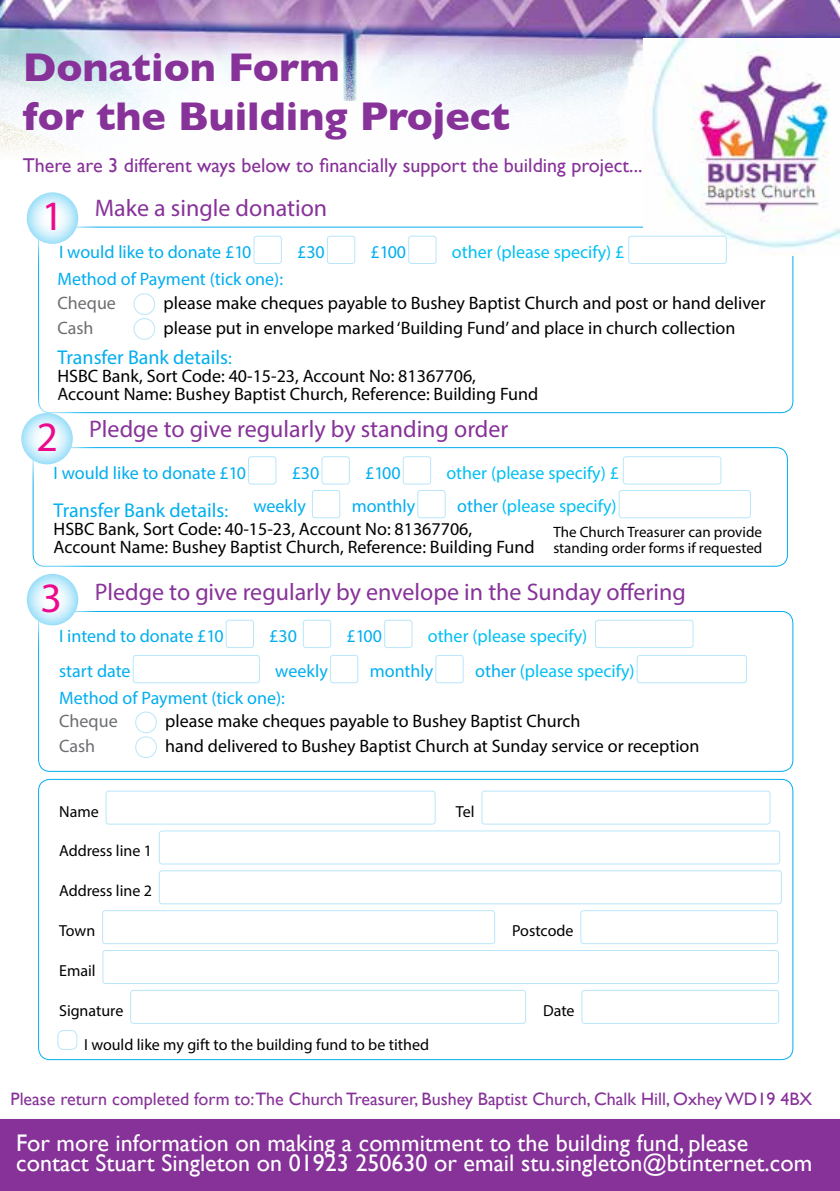
<style>
.page{position:relative;width:840px;height:1191px;background:#fff}
.page>*{position:absolute;margin:0;border:0;box-sizing:border-box;transform-origin:0 0}
.t1{font:42px "Myriad Pro";color:#ec098d}
.t2{font:700 40.8px/49px "Gill Sans";color:#873299}
.t3{font:24px/20px "Gill Sans";color:#fff}
.t4{font:24px "Myriad Pro";color:#873299}
.t5{font:20px "Gill Sans";color:#873299}
.t6{font:20px "Myriad Pro";color:#00aeef}
.t7{font:18px/18px "Myriad Pro";color:#000}
.t8{font:18px "Myriad Pro";color:#00aeef}
.t9{font:18px "Myriad Pro";color:#00c0f3}
.t10{font:18px "Gill Sans";color:#873299}
.t11{font:18px "Myriad Pro";color:#6d6e71}
.t12{font:16px "Myriad Pro";color:#000}
.t13{font:15px/16px "Myriad Pro";color:#000}
.s1{font-size:18px}
.s2{color:#00aeef}
</style>
<div class="page">
<img style="left:0;top:0;width:839px;height:155px">
<div style="left:0;top:1119px;width:839px;height:72px;background:#873299"></div>
<div style="left:38px;top:227px;width:754px;height:186px;border:1px solid #00aeef;border-radius:11px"></div>
<div style="left:33px;top:447px;width:754px;height:119px;border:1px solid #00aeef;border-radius:11px"></div>
<div style="left:38px;top:611px;width:754px;height:160px;border:1px solid #00aeef;border-radius:11px"></div>
<div style="left:312px;top:490px;width:28px;height:28px;border:1px solid #b9e6fa;border-radius:3px"></div>
<div style="left:417px;top:490px;width:28px;height:28px;border:1px solid #b9e6fa;border-radius:3px"></div>
<div style="left:618px;top:490px;width:132px;height:28px;border:1px solid #b9e6fa;border-radius:3px"></div>
<div style="left:133px;top:655px;width:127px;height:28px;border:1px solid #b9e6fa;border-radius:3px"></div>
<div style="left:330px;top:655px;width:28px;height:28px;border:1px solid #b9e6fa;border-radius:3px"></div>
<div style="left:435px;top:655px;width:28px;height:28px;border:1px solid #b9e6fa;border-radius:3px"></div>
<div style="left:636px;top:655px;width:110px;height:28px;border:1px solid #b9e6fa;border-radius:3px"></div>
<img style="left:643px;top:38px;width:196px;height:218px">
<div style="left:135px;top:711px;width:22px;height:22px;border:1px solid #b9e6fa;border-radius:50%"></div>
<div style="left:135px;top:736px;width:22px;height:22px;border:1px solid #b9e6fa;border-radius:50%"></div>
<div style="left:133px;top:293px;width:22px;height:22px;border:1px solid #b9e6fa;border-radius:50%"></div>
<div style="left:133px;top:318px;width:22px;height:22px;border:1px solid #b9e6fa;border-radius:50%"></div>
<div style="left:105px;top:790px;width:330px;height:34px;border:1px solid #b9e6fa;border-radius:3px"></div>
<div style="left:481px;top:790px;width:289px;height:34px;border:1px solid #b9e6fa;border-radius:3px"></div>
<div style="left:159px;top:830px;width:620px;height:34px;border:1px solid #b9e6fa;border-radius:3px"></div>
<div style="left:159px;top:870px;width:622px;height:34px;border:1px solid #b9e6fa;border-radius:3px"></div>
<div style="left:102px;top:910px;width:393px;height:34px;border:1px solid #b9e6fa;border-radius:3px"></div>
<div style="left:580px;top:910px;width:197px;height:34px;border:1px solid #b9e6fa;border-radius:3px"></div>
<div style="left:102px;top:950px;width:676px;height:34px;border:1px solid #b9e6fa;border-radius:3px"></div>
<div style="left:130px;top:989px;width:395px;height:35px;border:1px solid #b9e6fa;border-radius:3px"></div>
<div style="left:581px;top:989px;width:197px;height:35px;border:1px solid #b9e6fa;border-radius:3px"></div>
<div style="left:0;top:166px;width:104px;height:104px;background:#fff"></div>
<div style="left:25px;top:190px;width:54px;height:54px;background:#00aeef;opacity:.75"></div>
<div style="left:0;top:386px;width:99px;height:104px;background:#fff"></div>
<div style="left:19px;top:411px;width:54px;height:54px;background:#00aeef;opacity:.75"></div>
<div style="left:0;top:547px;width:104px;height:104px;background:#fff"></div>
<div style="left:25px;top:572px;width:54px;height:54px;background:#00aeef;opacity:.75"></div>
<div style="left:57px;top:1030px;width:20px;height:20px;border:1px solid #b9e6fa;border-radius:6px"></div>
<div style="left:253px;top:236px;width:29px;height:28px;border:1px solid #b9e6fa;border-radius:3px"></div>
<div style="left:327px;top:236px;width:28px;height:28px;border:1px solid #b9e6fa;border-radius:3px"></div>
<div style="left:408px;top:236px;width:28px;height:28px;border:1px solid #b9e6fa;border-radius:3px"></div>
<div style="left:628px;top:236px;width:98px;height:27px;background:#fff;border-radius:3px"></div>
<div style="left:628px;top:236px;width:98px;height:28px;border:1px solid #b9e6fa;border-radius:3px"></div>
<div style="left:248px;top:456px;width:28px;height:28px;border:1px solid #b9e6fa;border-radius:3px"></div>
<div style="left:321px;top:456px;width:28px;height:28px;border:1px solid #b9e6fa;border-radius:3px"></div>
<div style="left:402px;top:456px;width:29px;height:28px;border:1px solid #b9e6fa;border-radius:3px"></div>
<div style="left:622px;top:456px;width:99px;height:28px;border:1px solid #b9e6fa;border-radius:3px"></div>
<div style="left:225px;top:619px;width:29px;height:29px;border:1px solid #b9e6fa;border-radius:3px"></div>
<div style="left:303px;top:619px;width:28px;height:29px;border:1px solid #b9e6fa;border-radius:3px"></div>
<div style="left:384px;top:619px;width:28px;height:29px;border:1px solid #b9e6fa;border-radius:3px"></div>
<div style="left:594px;top:619px;width:99px;height:29px;border:1px solid #b9e6fa;border-radius:3px"></div>
<h2 class="t2" style="left:23px;top:41px;width:488px">Donation Form<br>for the Building Project</h2>
<p class="t5" style="left:23px;top:154px;width:625px">There are 3 different ways below to financially support the building project....</p>
<h1 class="t1" style="left:42px;top:190px;width:23px">1</h1>
<h3 class="t4" style="left:95px;top:193px;width:234px">Make a single donation</h3>
<p class="t8" style="left:59px;top:241px;width:194px">I would like to donate £10</p>
<p class="t8" style="left:297px;top:241px;width:29px">£30</p>
<p class="t8" style="left:370px;top:241px;width:37px">£100</p>
<p class="t9" style="left:451px;top:241px;width:174px">other (please specify) £</p>
<p class="t8" style="left:57px;top:268px;width:227px">Method of Payment (tick one):</p>
<p class="t11" style="left:57px;top:292px;width:60px">Cheque</p>
<p class="t7" style="left:163px;top:294px;width:603px">please make cheques payable to Bushey Baptist Church and post or hand deliver</p>
<p class="t11" style="left:57px;top:317px;width:38px">Cash</p>
<p class="t7" style="left:163px;top:318px;width:573px">please put in envelope marked ‘Building Fund’ and place in church collection</p>
<p class="t6" style="left:57px;top:344px;width:176px">Transfer Bank details<span class="s1">:</span></p>
<p class="t7" style="left:57px;top:366px;width:482px">HSBC Bank, Sort Code: 40-15-23, Account No: 81367706,<br>Account Name: Bushey Baptist Church, Reference: Building Fund</p>
<h1 class="t1" style="left:36px;top:411px;width:23px">2</h1>
<h3 class="t4" style="left:89px;top:414px;width:420px">Pledge to give regularly by standing order</h3>
<p class="t8" style="left:54px;top:461px;width:194px">I would like to donate £10</p>
<p class="t8" style="left:291px;top:461px;width:29px">£30</p>
<p class="t8" style="left:365px;top:461px;width:37px">£100</p>
<p class="t9" style="left:446px;top:461px;width:174px">other (please specify) £</p>
<p class="t8" style="left:253px;top:495px;width:54px">weekly</p>
<p class="t8" style="left:351px;top:495px;width:65px">monthly</p>
<p class="t9" style="left:457px;top:495px;width:161px"><span class="s2">other</span> (please specify)</p>
<p class="t6" style="left:54px;top:497px;width:176px">Transfer Bank details<span class="s1">:</span></p>
<p class="t7" style="left:54px;top:519px;width:482px">HSBC Bank, Sort Code: 40-15-23, Account No: 81367706,<br>Account Name: Bushey Baptist Church, Reference: Building Fund</p>
<p class="t13" style="left:553px;top:523px;width:210px">The Church Treasurer can provide standing order forms if requested</p>
<h1 class="t1" style="left:41px;top:572px;width:23px">3</h1>
<h3 class="t4" style="left:95px;top:577px;width:592px">Pledge to give regularly by envelope in the Sunday offering</h3>
<p class="t8" style="left:59px;top:625px;width:166px">I intend to donate £10</p>
<p class="t8" style="left:269px;top:625px;width:29px">£30</p>
<p class="t8" style="left:346px;top:625px;width:37px">£100</p>
<p class="t9" style="left:427px;top:625px;width:161px">other (please specify)</p>
<p class="t8" style="left:59px;top:660px;width:73px">start date</p>
<p class="t8" style="left:275px;top:660px;width:54px">weekly</p>
<p class="t8" style="left:369px;top:660px;width:65px">monthly</p>
<p class="t9" style="left:475px;top:660px;width:161px"><span class="s2">other</span> (please specify)</p>
<p class="t8" style="left:59px;top:686px;width:227px">Method of Payment (tick one):</p>
<p class="t11" style="left:59px;top:710px;width:60px">Cheque</p>
<p class="t7" style="left:165px;top:712px;width:416px">please make cheques payable to Bushey Baptist Church</p>
<p class="t11" style="left:59px;top:735px;width:38px">Cash</p>
<p class="t7" style="left:165px;top:736px;width:535px">hand delivered to Bushey Baptist Church at Sunday service or reception</p>
<p class="t12" style="left:59px;top:801px;width:41px">Name</p>
<p class="t12" style="left:455px;top:801px;width:20px">Tel</p>
<p class="t12" style="left:59px;top:841px;width:94px">Address line 1</p>
<p class="t12" style="left:59px;top:881px;width:94px">Address line 2</p>
<p class="t12" style="left:59px;top:921px;width:38px">Town</p>
<p class="t12" style="left:512px;top:921px;width:63px">Postcode</p>
<p class="t12" style="left:59px;top:960px;width:38px">Email</p>
<p class="t12" style="left:59px;top:1000px;width:66px">Signature</p>
<p class="t12" style="left:542px;top:1000px;width:33px">Date</p>
<p class="t12" style="left:84px;top:1035px;width:346px">I would like my gift to the building fund to be tithed</p>
<p class="t10" style="left:10px;top:1088px;width:802px">Please return completed form to:The Church Treasurer, Bushey Baptist Church, Chalk Hill, Oxhey WD19 4BX</p>
<h3 class="t3" style="left:16px;top:1132px;width:797px">For more information on making a commitment to the building fund, please contact Stuart Singleton on 01923 250630 or email stu.singleton@btinternet.com</h3>
</div>
